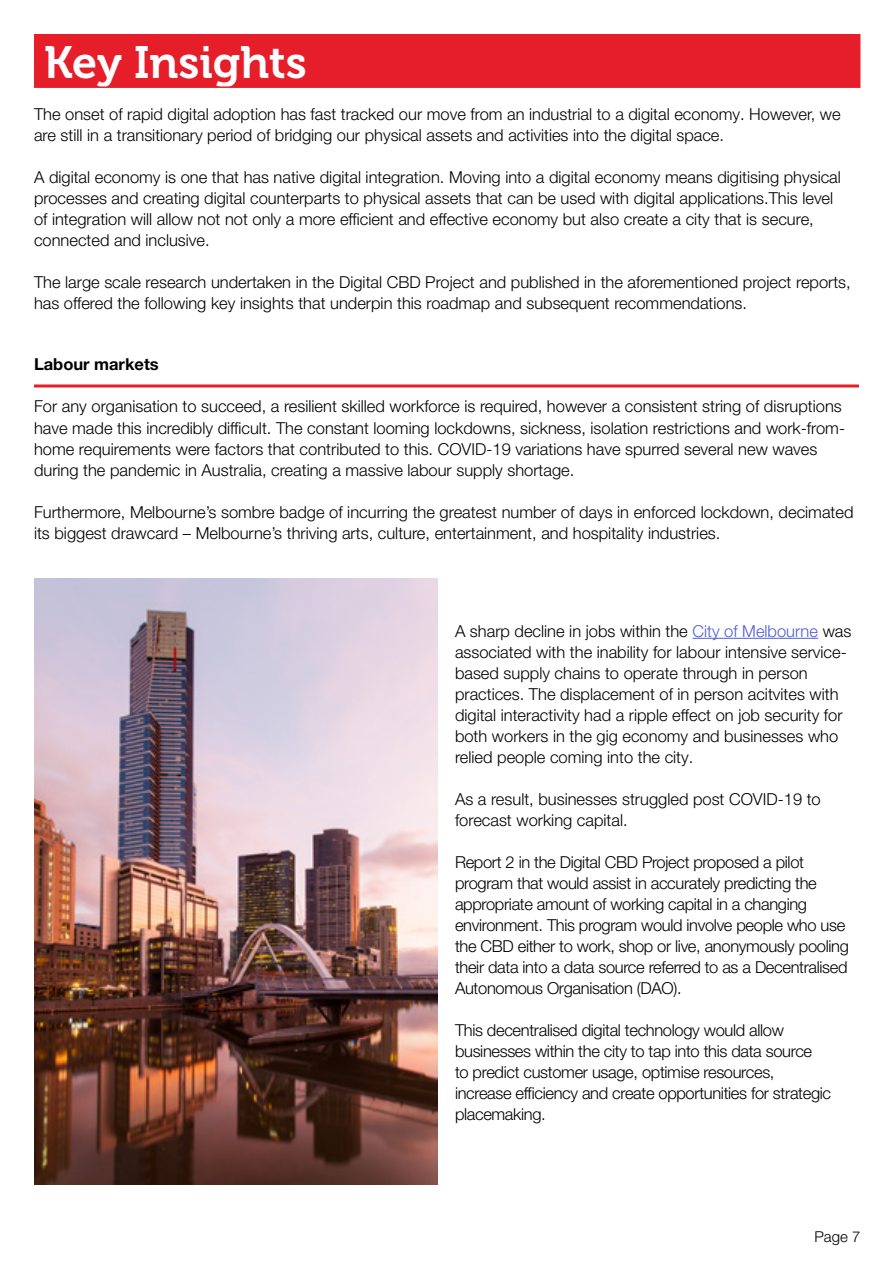
<style>
.page{position:relative;width:893px;height:1263px;background:#fff}
.page>*{position:absolute;margin:0;border:0;box-sizing:border-box;transform-origin:0 0}
.t1{font:45px "Museo 700";color:#fff}
.t2{font:300 16.5px/21px "Helvetica Neue LT Pro";color:#000}
.t3{font:300 16.5px/21px "Helvetica Neue LT Pro";letter-spacing:-.02em;color:#000}
.t4{font:700 16.5px "Helvetica Neue LT Pro";color:#000}
.t5{font:300 15px "Helvetica Neue LT Pro";color:#000}
.s1{color:#4f5cd6}
</style>
<div class="page">
<div style="left:35px;top:35px;width:825px;height:52px;background:#e61e2a"></div>
<div style="left:34px;top:34px;width:826px;height:54px;border:2px solid #e61e2a"></div>
<hr style="left:34px;top:384px;width:825px;height:3px;background:#e61e2a">
<img style="left:34px;top:578px;width:404px;height:606px">
<hr style="left:692px;top:638px;width:126px;height:1px;background:#4f5cd6">
<h1 class="t1" style="left:44px;top:37px;width:264px">Key Insights</h1>
<p class="t2" style="left:34px;top:104px;width:808px">The onset of rapid digital adoption has fast tracked our move from an industrial to a digital economy. However, we are still in a transitionary period of bridging our physical assets and activities into the digital space.</p>
<p class="t2" style="left:34px;top:167px;width:808px">A digital economy is one that has native digital integration. Moving into a digital economy means digitising physical processes and creating digital counterparts to physical assets that can be used with digital applications.This level of integration will allow not not only a more efficient and effective economy but also create a city that is secure, connected and inclusive.</p>
<p class="t2" style="left:34px;top:272px;width:818px">The large scale research undertaken in the Digital CBD Project and published in the aforementioned project reports, has offered the following key insights that underpin this roadmap and subsequent recommendations.</p>
<p class="t4" style="left:34px;top:354px;width:126px">Labour markets</p>
<p class="t2" style="left:34px;top:396px;width:813px">For any organisation to succeed, a resilient skilled workforce is required, however a consistent string of disruptions have made this incredibly difficult. The constant looming lockdowns, sickness, isolation restrictions and work-from&shy;home requirements were factors that contributed to this. COVID-19 variations have spurred several new waves during the pandemic in Australia, creating a massive labour supply shortage.</p>
<p class="t2" style="left:34px;top:501px;width:821px">Furthermore, Melbourne’s sombre badge of incurring the greatest number of days in enforced lockdown, decimated its biggest drawcard – Melbourne’s thriving arts, culture, entertainment, and hospitality industries.</p>
<p class="t2" style="left:455px;top:620px;width:398px">A sharp decline in jobs within the <span class="s1">City of Melbourne</span> was associated with the inability for labour intensive service&shy;based supply chains to operate through in person practices. The displacement of in person acitvites with digital interactivity had a ripple effect on job security for both workers in the gig economy and businesses who relied people coming into the city.</p>
<p class="t2" style="left:455px;top:788px;width:367px">As a result, businesses struggled post COVID-19 to forecast working capital.</p>
<p class="t3" style="left:455px;top:851px;width:395px">Report 2 in the Digital CBD Project proposed a pilot program that would assist in accurately predicting the appropriate amount of working capital in a changing environment. This program would involve people who use the CBD either to work, shop or live, anonymously pooling their data into a data source referred to as a Decentralised Autonomous Organisation (DAO).</p>
<p class="t3" style="left:455px;top:1019px;width:378px">This decentralised digital technology would allow businesses within the city to tap into this data source<br>to predict customer usage, optimise resources, increase efficiency and create opportunities for strategic placemaking.</p>
<p class="t5" style="left:814px;top:1228px;width:47px">Page 7</p>
</div>
